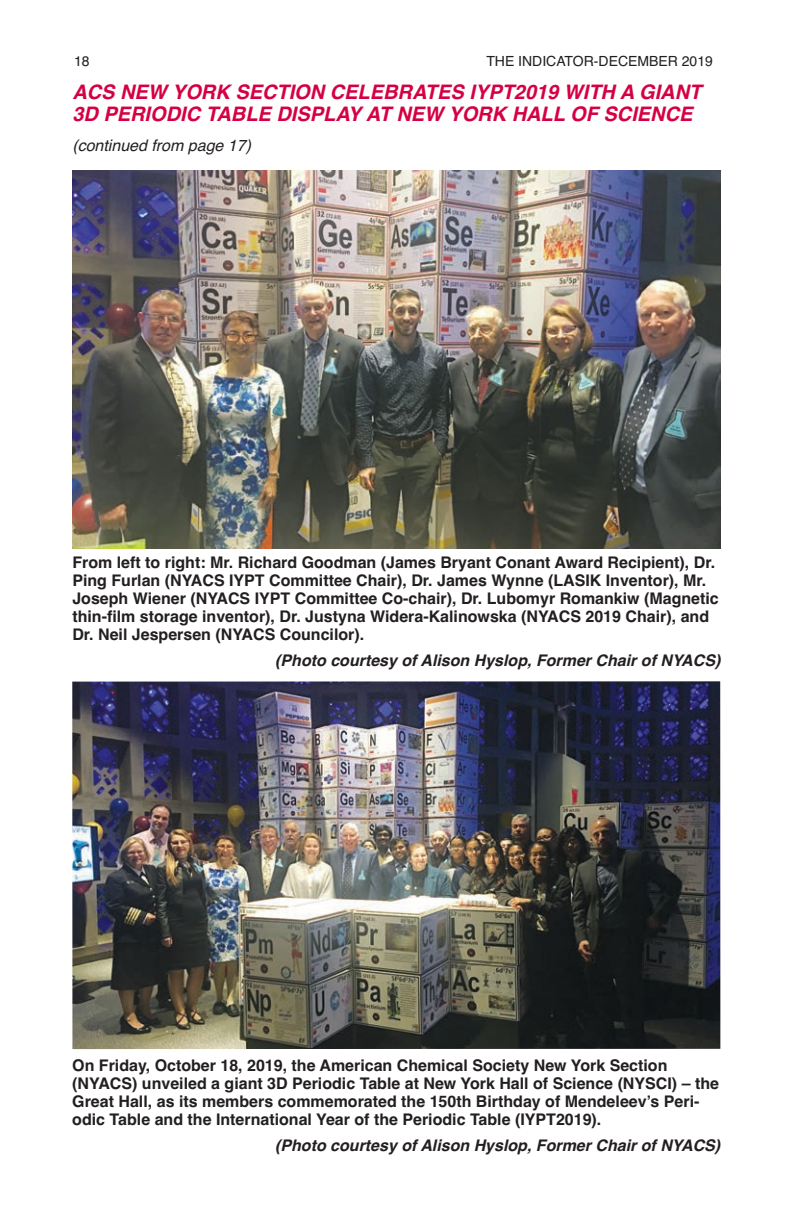
<style>
.page{position:relative;width:792px;height:1224px;background:#fff}
.page>*{position:absolute;margin:0;border:0;box-sizing:border-box;transform-origin:0 0}
.t1{font:italic 700 20px/22px "Helvetica";color:#d50043}
.t2{font:700 16px/18px "Helvetica";color:#231f20}
.t3{font:italic 700 16px "Helvetica";color:#231f20}
.t4{font:italic 16px "Helvetica";color:#231f20}
.t5{font:14px "Helvetica";color:#231f20}
</style>
<div class="page">
<img style="left:72px;top:171px;width:648px;height:378px">
<img style="left:72px;top:681px;width:648px;height:368px">
<p class="t5" style="left:74px;top:56px;width:17px">18</p>
<p class="t5" style="left:486px;top:56px;width:228px">THE INDICATOR-DECEMBER 2019</p>
<p class="t1" style="left:72px;top:83px;width:630px">ACS NEW YORK SECTION CELEBRATES IYPT2019 WITH A GIANT<br>3D PERIODIC TABLE DISPLAY AT NEW YORK HALL OF SCIENCE</p>
<p class="t4" style="left:72px;top:140px;width:180px">(continued from page 17)</p>
<p class="t2" style="left:72px;top:555px;width:648px">From left to right: Mr. Richard Goodman (James Bryant Conant Award Recipient), Dr.<br>Ping Furlan (NYACS IYPT Committee Chair), Dr. James Wynne (LASIK Inventor), Mr.<br>Joseph Wiener (NYACS IYPT Committee Co-chair), Dr. Lubomyr Romankiw (Magnetic thin-film storage inventor), Dr. Justyna Widera-Kalinowska (NYACS 2019 Chair), and Dr. Neil Jespersen (NYACS Councilor).</p>
<p class="t3" style="left:275px;top:654px;width:447px">(Photo courtesy of Alison Hyslop, Former Chair of NYACS)</p>
<p class="t2" style="left:72px;top:1058px;width:648px">On Friday, October 18, 2019, the American Chemical Society New York Section (NYACS) unveiled a giant 3D Periodic Table at New York Hall of Science (NYSCI) – the Great Hall, as its members commemorated the 150th Birthday of Mendeleev’s Peri&shy;odic Table and the International Year of the Periodic Table (IYPT2019).</p>
<p class="t3" style="left:275px;top:1139px;width:447px">(Photo courtesy of Alison Hyslop, Former Chair of NYACS)</p>
</div>
